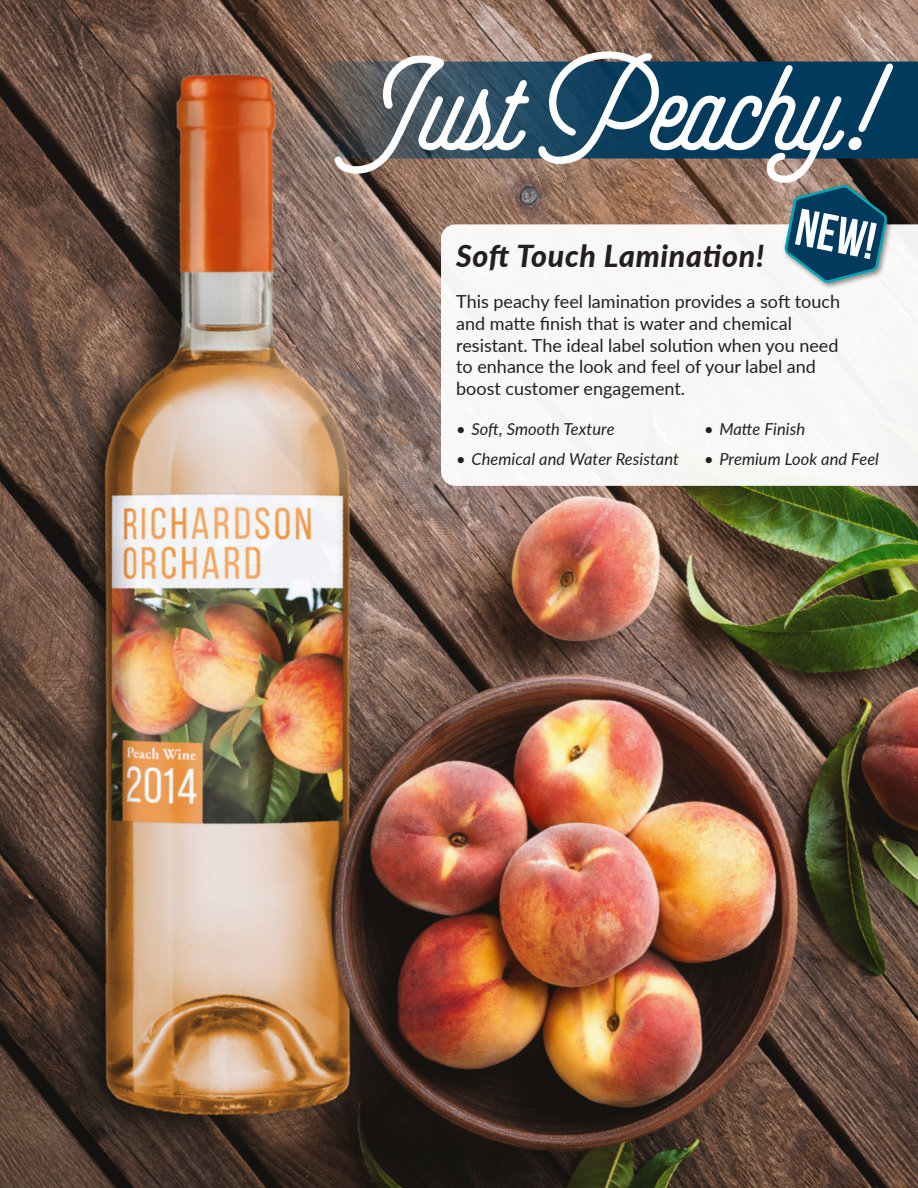
<style>
.page{position:relative;width:918px;height:1188px;background:#fff}
.page>*{position:absolute;margin:0;border:0;box-sizing:border-box;transform-origin:0 0}
.t1{font:900 136.8px "Selfie";color:#fff}
.t2{font:italic 800 30.3px "Lato";letter-spacing:.025em;color:#231f20}
.t3{font:18px/21.6px "Lato";color:#231f20}
.t4{font:italic 16.5px "Lato";letter-spacing:.005em;color:#231f20}
</style>
<div class="page">
<img style="left:0;top:0;width:918px;height:1188px">
<svg style="left:441px;top:224px;width:477px;height:262px"></svg>
<svg style="left:295px;top:62px;width:623px;height:97px;background:#1f455d"></svg>
<img style="left:780px;top:180px;width:116px;height:112px">
<svg style="left:784px;top:185px;width:103px;height:98px"></svg>
<h1 class="t1" style="left:343px;top:21px;width:533px">Just Peachy!</h1>
<h2 class="t2" style="left:456px;top:234px;width:310px">Soft Touch Lamination!</h2>
<p class="t3" style="left:456px;top:290px;width:385px">This peachy feel lamination provides a soft touch and matte finish that is water and chemical resistant. The ideal label solution when you need to enhance the look and feel of your label and boost customer engagement.</p>
<p class="t4" style="left:456px;top:417px;width:160px">• Soft, Smooth Texture</p>
<p class="t4" style="left:456px;top:447px;width:224px">• Chemical and Water Resistant</p>
<p class="t4" style="left:704px;top:417px;width:103px">• Matte Finish</p>
<p class="t4" style="left:704px;top:447px;width:176px">• Premium Look and Feel</p>
</div>
